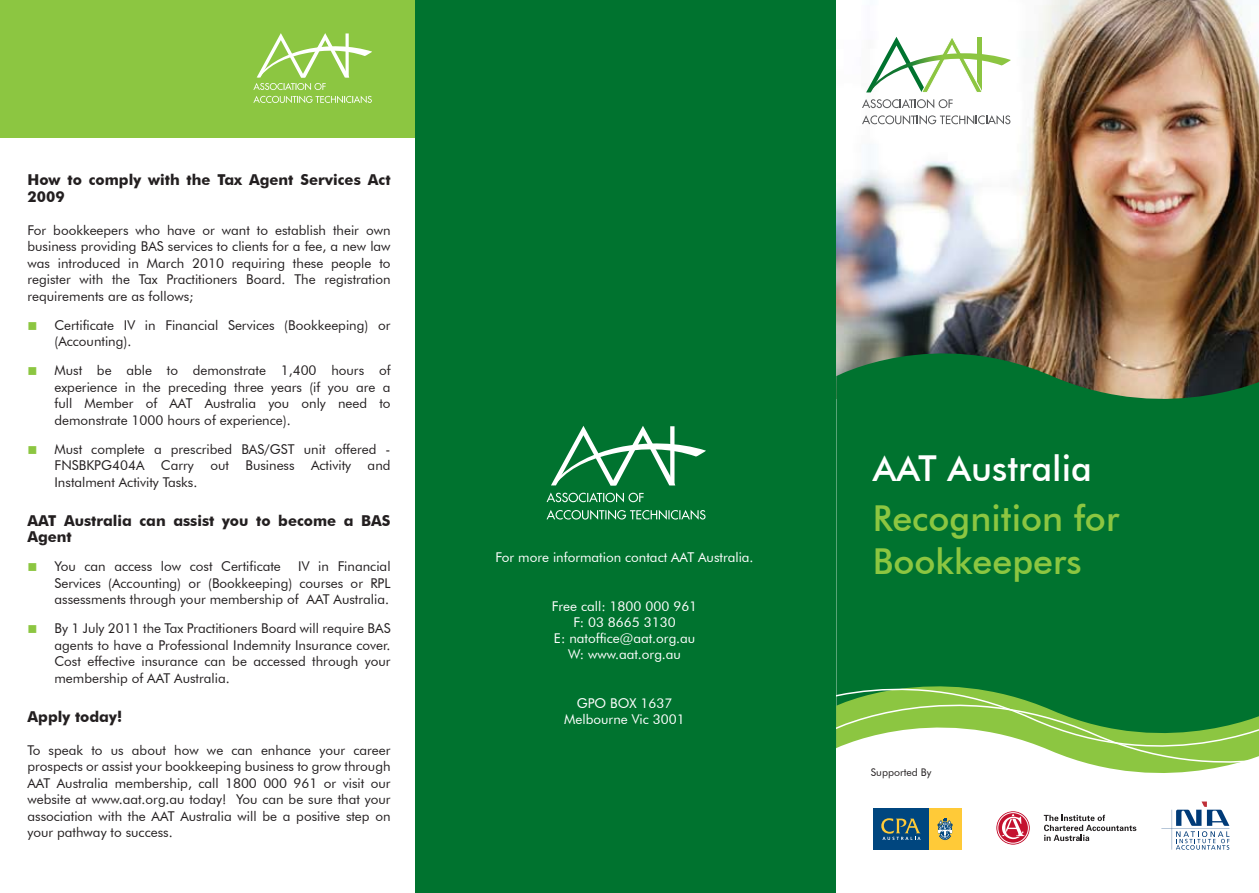
<style>
.page{position:relative;width:1259px;height:893px;background:#fff}
.page>*{position:absolute;margin:0;border:0;box-sizing:border-box;transform-origin:0 0}
.t1{font:500 35.7px/42.6px "Futura BT";color:#8cc641}
.t2{font:500 35.7px "Futura BT";color:#fff}
.t3{font:700 15px/16.5px "Futura BT";color:#231f20}
.t4{font:13.5px/16.5px "Futura BT";color:#231f20;text-align:justify}
.t5{font:13.5px/16.2px "Futura BT";color:#fff;text-align:center}
.t6{font:10.5px "Futura BT";color:#231f20}
.s1{color:#8cc641}
</style>
<div class="page">
<img style="left:836px;top:0;width:423px;height:325px">
<div style="left:0;top:0;width:416px;height:138px;background:#8cc641"></div>
<svg style="left:836px;top:325px;width:423px;height:331px;fill:#00732f"></svg>
<div style="left:836px;top:656px;width:423px;height:16px;background:#00732f"></div>
<svg style="left:836px;top:672px;width:423px;height:101px"></svg>
<div style="left:415px;top:0;width:421px;height:893px;background:#00732f"></div>
<svg style="left:551px;top:426px;width:155px;height:59px"></svg>
<svg style="left:546px;top:492px;width:97px;height:10px"></svg>
<svg style="left:546px;top:510px;width:159px;height:10px"></svg>
<svg style="left:1161px;top:801px;width:68px;height:49px"></svg>
<div style="left:873px;top:808px;width:55px;height:42px;background:#00467f"></div>
<div style="left:928px;top:808px;width:33px;height:42px;background:#ffca38"></div>
<svg style="left:937px;top:818px;width:16px;height:22px"></svg>
<svg style="left:881px;top:818px;width:39px;height:22px"></svg>
<svg style="left:1043px;top:815px;width:93px;height:26px"></svg>
<svg style="left:997px;top:812px;width:32px;height:32px"></svg>
<div style="left:996px;top:811px;width:33px;height:33px;border:1px solid #c41230;border-radius:50%"></div>
<div style="left:997px;top:812px;width:31px;height:32px;border:1px solid #fff;border-radius:50%"></div>
<svg style="left:1001px;top:814px;width:23px;height:25px"></svg>
<svg style="left:866px;top:36px;width:117px;height:57px"></svg>
<img style="left:867px;top:53px;width:144px;height:39px">
<svg style="left:862px;top:99px;width:90px;height:9px"></svg>
<svg style="left:862px;top:115px;width:148px;height:9px"></svg>
<svg style="left:253px;top:33px;width:119px;height:57px"></svg>
<svg style="left:253px;top:96px;width:119px;height:7px"></svg>
<p class="t3" style="left:27px;top:172px;width:364px">How to comply with the Tax Agent Services Act<br>2009</p>
<p class="t4" style="left:27px;top:222px;width:365px">For bookkeepers who have or want to establish their own business providing BAS services to clients for a fee, a new law was introduced in March 2010 requiring these people to register with the Tax Practitioners Board. The registration requirements are as follows;</p>
<p class="t4" style="left:54px;top:317px;width:337px;text-indent:-27px"><span class="s1">■</span> Certificate IV in Financial Services (Bookkeeping) or (Accounting).</p>
<p class="t4" style="left:54px;top:362px;width:338px;text-indent:-27px"><span class="s1">■</span> Must be able to demonstrate 1,400 hours of experience in the preceding three years (if you are a full Member of AAT Australia you only need to demonstrate 1000 hours of experience).</p>
<p class="t4" style="left:54px;top:441px;width:337px;text-indent:-27px"><span class="s1">■</span> Must complete a prescribed BAS/GST unit offered - FNSBKPG404A Carry out Business Activity and Instalment Activity Tasks.</p>
<p class="t3" style="left:27px;top:512px;width:365px">AAT Australia can assist you to become a BAS<br>Agent</p>
<p class="t4" style="left:27px;top:558px;width:255px"><span class="s1">■</span> You can access low cost Certificate</p>
<p class="t4" style="left:54px;top:558px;width:338px;text-indent:244px">IV in Financial Services (Accounting) or (Bookkeeping) courses or RPL assessments through your membership of AAT Australia.</p>
<p class="t4" style="left:54px;top:620px;width:338px;text-indent:-27px"><span class="s1">■</span> By 1 July 2011 the Tax Practitioners Board will require BAS agents to have a Professional Indemnity Insurance cover.<br>Cost effective insurance can be accessed through your membership of AAT Australia.</p>
<p class="t3" style="left:27px;top:708px;width:96px">Apply today!</p>
<p class="t4" style="left:27px;top:742px;width:365px">To speak to us about how we can enhance your career prospects or assist your bookkeeping business to grow through AAT Australia membership, call 1800 000 961 or visit our website at www.aat.org.au today! You can be sure that your association with the AAT Australia will be a positive step on your pathway to success.</p>
<p class="t5" style="left:495px;top:549px;width:260px">For more information contact AAT Australia.</p>
<p class="t5" style="left:552px;top:598px;width:147px">Free call: 1800 000 961<br>F: 03 8665 3130<br>E: natoffice@aat.org.au<br>W: www.aat.org.au</p>
<p class="t5" style="left:564px;top:695px;width:122px">GPO BOX 1637<br>Melbourne Vic 3001</p>
<h1 class="t2" style="left:873px;top:447px;width:220px">AAT Australia</h1>
<h1 class="t1" style="left:873px;top:497px;width:248px">Recognition for<br>Bookkeepers</h1>
<p class="t6" style="left:871px;top:766px;width:62px">Supported By</p>
</div>
